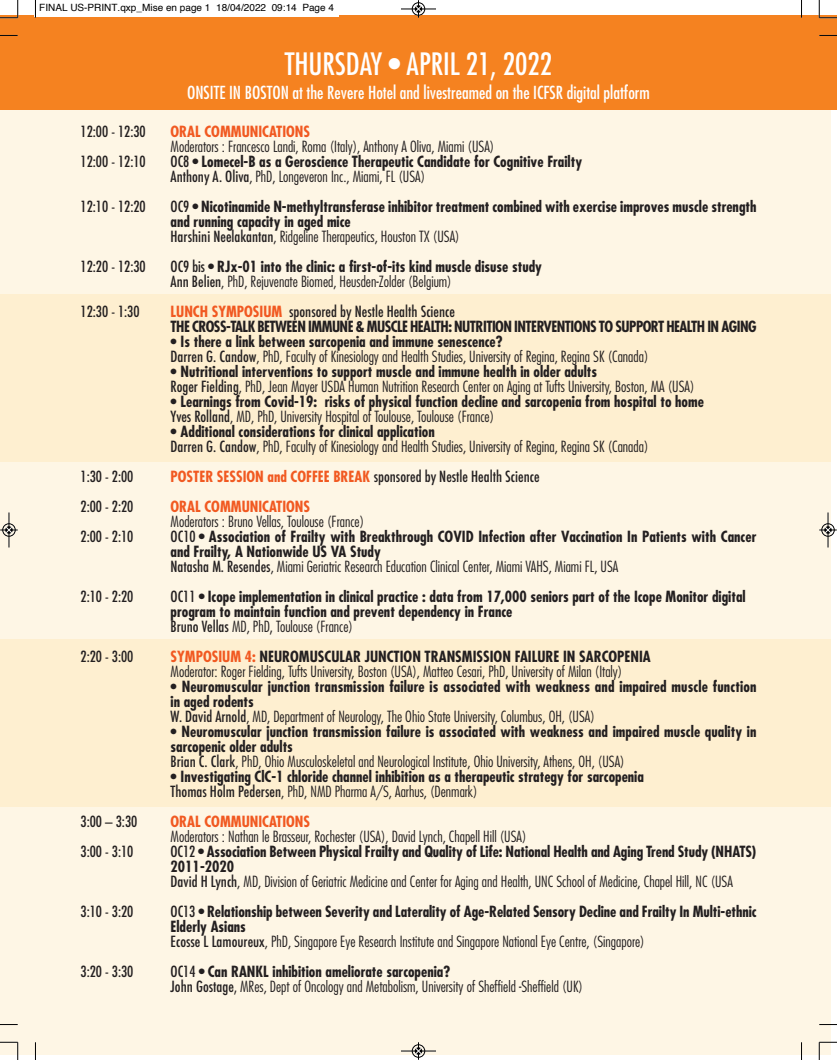
<style>
.page{position:relative;width:837px;height:1060px;background:#fff}
.page>*{position:absolute;margin:0;border:0;box-sizing:border-box;transform-origin:0 0}
.t1{font:condensed 30px "Futura";color:#fff}
.t2{font:condensed 17.5px "Futura";color:#fff}
.t3{font:300 condensed 15px "Futura";color:#231f20}
.t4{font:700 condensed 15px/15px "Futura";color:#231f20}
.t5{font:condensed 15px "Futura";color:#231f20}
.t6{font:500 condensed 15px "Futura";color:#231f20}
.t7{font:700 condensed 15px "Futura";letter-spacing:-.035em;color:#231f20}
.t8{font:700 condensed 15px "Futura";color:#f15921}
.t9{font:10px "Helvetica";color:#000}
.s1{font-weight:400}
.s2{font-weight:500}
.s3{font-weight:700;color:#f15921}
.s4{color:#f15921}
</style>
<div class="page">
<div style="left:0;top:35px;width:830px;height:1020px;background:#fef6e5"></div>
<div style="left:0;top:15px;width:836px;height:94px;background:#f58220"></div>
<div style="left:0;top:639px;width:830px;height:168px;background:#feefd0"></div>
<div style="left:0;top:294px;width:830px;height:168px;background:#feefd0"></div>
<div style="left:34px;top:0;width:305px;height:16px;background:#fff"></div>
<svg style="left:35px;top:0;width:1px;height:18px"></svg>
<svg style="left:0;top:35px;width:18px;height:1px"></svg>
<svg style="left:801px;top:0;width:1px;height:18px"></svg>
<svg style="left:819px;top:35px;width:17px;height:1px"></svg>
<svg style="left:35px;top:1042px;width:1px;height:17px"></svg>
<svg style="left:0;top:1024px;width:18px;height:1px"></svg>
<svg style="left:801px;top:1042px;width:1px;height:17px"></svg>
<svg style="left:819px;top:1024px;width:17px;height:1px"></svg>
<svg style="left:0;top:0;width:19px;height:19px"></svg>
<svg style="left:818px;top:0;width:18px;height:19px"></svg>
<svg style="left:0;top:1041px;width:19px;height:18px"></svg>
<svg style="left:818px;top:1041px;width:18px;height:18px"></svg>
<div style="left:411px;top:2px;width:14px;height:14px;border:1px solid #fff;border-radius:50%"></div>
<hr style="left:401px;top:9px;width:35px;height:1px;background:#000">
<div style="left:412px;top:3px;width:13px;height:12px;border:1px solid #000;border-radius:50%"></div>
<svg style="left:415px;top:0;width:6px;height:18px"></svg>
<div style="left:411px;top:1044px;width:14px;height:13px;border:1px solid #fff;border-radius:50%"></div>
<hr style="left:401px;top:1050px;width:35px;height:1px;background:#000">
<div style="left:412px;top:1044px;width:13px;height:13px;border:1px solid #000;border-radius:50%"></div>
<svg style="left:415px;top:1042px;width:6px;height:17px"></svg>
<div style="left:2px;top:523px;width:14px;height:13px;border:1px solid #fff;border-radius:50%"></div>
<hr style="left:9px;top:512px;width:1px;height:35px;background:#000">
<div style="left:3px;top:523px;width:12px;height:13px;border:1px solid #000;border-radius:50%"></div>
<svg style="left:0;top:527px;width:18px;height:6px"></svg>
<hr style="left:827px;top:512px;width:1px;height:35px;background:#000">
<div style="left:821px;top:523px;width:13px;height:13px;border:1px solid #000;border-radius:50%"></div>
<svg style="left:819px;top:527px;width:17px;height:6px"></svg>
<p class="t9" style="left:39px;top:4px;width:296px">FINAL US-PRINT.qxp_Mise en page 1 18/04/2022 09:14 Page 4</p>
<p class="t1" style="left:284px;top:50px;width:269px">THURSDAY • APRIL 21, 2022</p>
<p class="t2" style="left:187px;top:84px;width:464px">ONSITE IN BOSTON at the Revere Hotel and livestreamed on the ICFSR digital platform</p>
<p class="t5" style="left:80px;top:124px;width:67px">12:00 - 12:30</p>
<p class="t8" style="left:170px;top:124px;width:141px">ORAL COMMUNICATIONS</p>
<p class="t3" style="left:170px;top:139px;width:325px">Moderators : Francesco Landi, Roma (Italy), Anthony A Oliva, Miami (USA)</p>
<p class="t5" style="left:80px;top:154px;width:67px">12:00 - 12:10</p>
<p class="t4" style="left:170px;top:155px;width:413px"><span class="s1">OC8 •</span> Lomecel-B as a Geroscience Therapeutic Candidate for Cognitive Frailty</p>
<p class="t3" style="left:170px;top:169px;width:256px"><span class="s2">Anthony A. Oliva</span>, PhD, Longeveron Inc., Miami, FL (USA)</p>
<p class="t5" style="left:80px;top:199px;width:67px">12:10 - 12:20</p>
<p class="t4" style="left:170px;top:200px;width:587px"><span class="s1">OC9 •</span> Nicotinamide N-methyltransferase inhibitor treatment combined with exercise improves muscle strength and running capacity in aged mice</p>
<p class="t3" style="left:170px;top:229px;width:290px"><span class="s2">Harshini Neelakantan</span>, Ridgeline Therapeutics, Houston TX (USA)</p>
<p class="t5" style="left:80px;top:259px;width:67px">12:20 - 12:30</p>
<p class="t4" style="left:170px;top:260px;width:373px"><span class="s1">OC9 bis •</span> RJx-01 into the clinic: a first-of-its kind muscle disuse study</p>
<p class="t3" style="left:170px;top:274px;width:282px"><span class="s2">Ann Belien</span>, PhD, Rejuvenate Biomed, Heusden-Zolder (Belgium)</p>
<p class="t5" style="left:80px;top:304px;width:61px">12:30 - 1:30</p>
<p class="t6" style="left:170px;top:302px;width:286px"><span class="s3">LUNCH SYMPOSIUM</span> sponsored by Nestle Health Science</p>
<p class="t7" style="left:170px;top:319px;width:587px">THE CROSS-TALK BETWEEN IMMUNE &amp; MUSCLE HEALTH: NUTRITION INTERVENTIONS TO SUPPORT HEALTH IN AGING</p>
<p class="t4" style="left:170px;top:335px;width:333px">• Is there a link between sarcopenia and immune senescence?</p>
<p class="t3" style="left:170px;top:349px;width:479px"><span class="s2">Darren G. Candow</span>, PhD, Faculty of Kinesiology and Health Studies, University of Regina, Regina SK (Canada)</p>
<p class="t4" style="left:170px;top:365px;width:428px">• Nutritional interventions to support muscle and immune health in older adults</p>
<p class="t3" style="left:170px;top:379px;width:525px"><span class="s2">Roger Fielding</span>, PhD, Jean Mayer USDA Human Nutrition Research Center on Aging at Tufts University, Boston, MA (USA)</p>
<p class="t4" style="left:170px;top:395px;width:534px">• Learnings from Covid-19: risks of physical function decline and sarcopenia from hospital to home</p>
<p class="t3" style="left:170px;top:409px;width:325px"><span class="s2">Yves Rolland</span>, MD, PhD, University Hospital of Toulouse, Toulouse (France)</p>
<p class="t4" style="left:170px;top:425px;width:265px">• Additional considerations for clinical application</p>
<p class="t3" style="left:170px;top:439px;width:479px"><span class="s2">Darren G. Candow</span>, PhD, Faculty of Kinesiology and Health Studies, University of Regina, Regina SK (Canada)</p>
<p class="t5" style="left:80px;top:469px;width:54px">1:30 - 2:00</p>
<p class="t6" style="left:170px;top:467px;width:370px"><span class="s3">POSTER SESSION and COFFEE BREAK</span> sponsored by Nestle Health Science</p>
<p class="t5" style="left:80px;top:499px;width:54px">2:00 - 2:20</p>
<p class="t8" style="left:170px;top:499px;width:141px">ORAL COMMUNICATIONS</p>
<p class="t3" style="left:170px;top:514px;width:195px">Moderators : Bruno Vellas, Toulouse (France)</p>
<p class="t5" style="left:80px;top:529px;width:54px">2:00 - 2:10</p>
<p class="t4" style="left:170px;top:530px;width:587px"><span class="s1">OC10 •</span> Association of Frailty with Breakthrough COVID Infection after Vaccination In Patients with Cancer and Frailty, A Nationwide US VA Study</p>
<p class="t3" style="left:170px;top:559px;width:449px"><span class="s2">Natasha M. Resendes</span>, Miami Geriatric Research Education Clinical Center, Miami VAHS, Miami FL, USA</p>
<p class="t5" style="left:80px;top:589px;width:54px">2:10 - 2:20</p>
<p class="t4" style="left:170px;top:590px;width:576px"><span class="s1">OC11 •</span> Icope implementation in clinical practice : data from 17,000 seniors part of the Icope Monitor digital</p>
<p class="t4" style="left:170px;top:605px;width:343px">program to maintain function and prevent dependency in France</p>
<p class="t3" style="left:170px;top:619px;width:184px"><span class="s2">Bruno Vellas</span> MD, PhD<span class="s2">,</span> Toulouse (France)</p>
<p class="t5" style="left:80px;top:649px;width:54px">2:20 - 3:00</p>
<p class="t4" style="left:170px;top:650px;width:481px"><span class="s4">SYMPOSIUM 4:</span> NEUROMUSCULAR JUNCTION TRANSMISSION FAILURE IN SARCOPENIA</p>
<p class="t3" style="left:170px;top:664px;width:453px">Moderator: Roger Fielding, Tufts University, Boston (USA), Matteo Cesari, PhD, University of Milan (Italy)</p>
<p class="t4" style="left:170px;top:680px;width:587px">• Neuromuscular junction transmission failure is associated with weakness and impaired muscle function in aged rodents</p>
<p class="t3" style="left:170px;top:709px;width:425px"><span class="s2">W. David Arnold</span>, MD, Department of Neurology, The Ohio State University, Columbus, OH, (USA)</p>
<p class="t4" style="left:170px;top:725px;width:587px">• Neuromuscular junction transmission failure is associated with weakness and impaired muscle quality in sarcopenic older adults</p>
<p class="t3" style="left:170px;top:754px;width:455px"><span class="s2">Brian C. Clark</span>, PhD, Ohio Musculoskeletal and Neurological Institute, Ohio University, Athens, OH, (USA)</p>
<p class="t4" style="left:170px;top:770px;width:474px">• Investigating ClC-1 chloride channel inhibition as a therapeutic strategy for sarcopenia</p>
<p class="t3" style="left:170px;top:784px;width:308px"><span class="s2">Thomas Holm Pedersen</span>, PhD, NMD Pharma A/S, Aarhus, (Denmark)</p>
<p class="t5" style="left:80px;top:814px;width:58px">3:00 – 3:30</p>
<p class="t8" style="left:170px;top:814px;width:141px">ORAL COMMUNICATIONS</p>
<p class="t3" style="left:170px;top:829px;width:357px">Moderators : Nathan le Brasseur, Rochester (USA), David Lynch, Chapell Hill (USA)</p>
<p class="t5" style="left:80px;top:844px;width:54px">3:00 - 3:10</p>
<p class="t4" style="left:170px;top:845px;width:587px"><span class="s1">OC12 •</span> Association Between Physical Frailty and Quality of Life: National Health and Aging Trend Study (NHATS)<br>2011-2020</p>
<p class="t3" style="left:170px;top:874px;width:563px"><span class="s2">David H Lynch</span>, MD, Division of Geriatric Medicine and Center for Aging and Health, UNC School of Medicine, Chapel Hill, NC (USA</p>
<p class="t5" style="left:80px;top:904px;width:54px">3:10 - 3:20</p>
<p class="t4" style="left:170px;top:905px;width:587px"><span class="s1">OC13 •</span> Relationship between Severity and Laterality of Age-Related Sensory Decline and Frailty In Multi-ethnic<br>Elderly Asians</p>
<p class="t3" style="left:170px;top:934px;width:475px"><span class="s2">Ecosse L Lamoureux</span>, PhD, Singapore Eye Research Institute and Singapore National Eye Centre, (Singapore)</p>
<p class="t5" style="left:80px;top:964px;width:54px">3:20 - 3:30</p>
<p class="t4" style="left:170px;top:965px;width:281px"><span class="s1">OC14 •</span> Can RANKL inhibition ameliorate sarcopenia?</p>
<p class="t3" style="left:170px;top:979px;width:414px"><span class="s2">John Gostage</span><span class="s1">,</span> MRes, Dept of Oncology and Metabolism, University of Sheffield -Sheffield (UK)</p>
</div>
